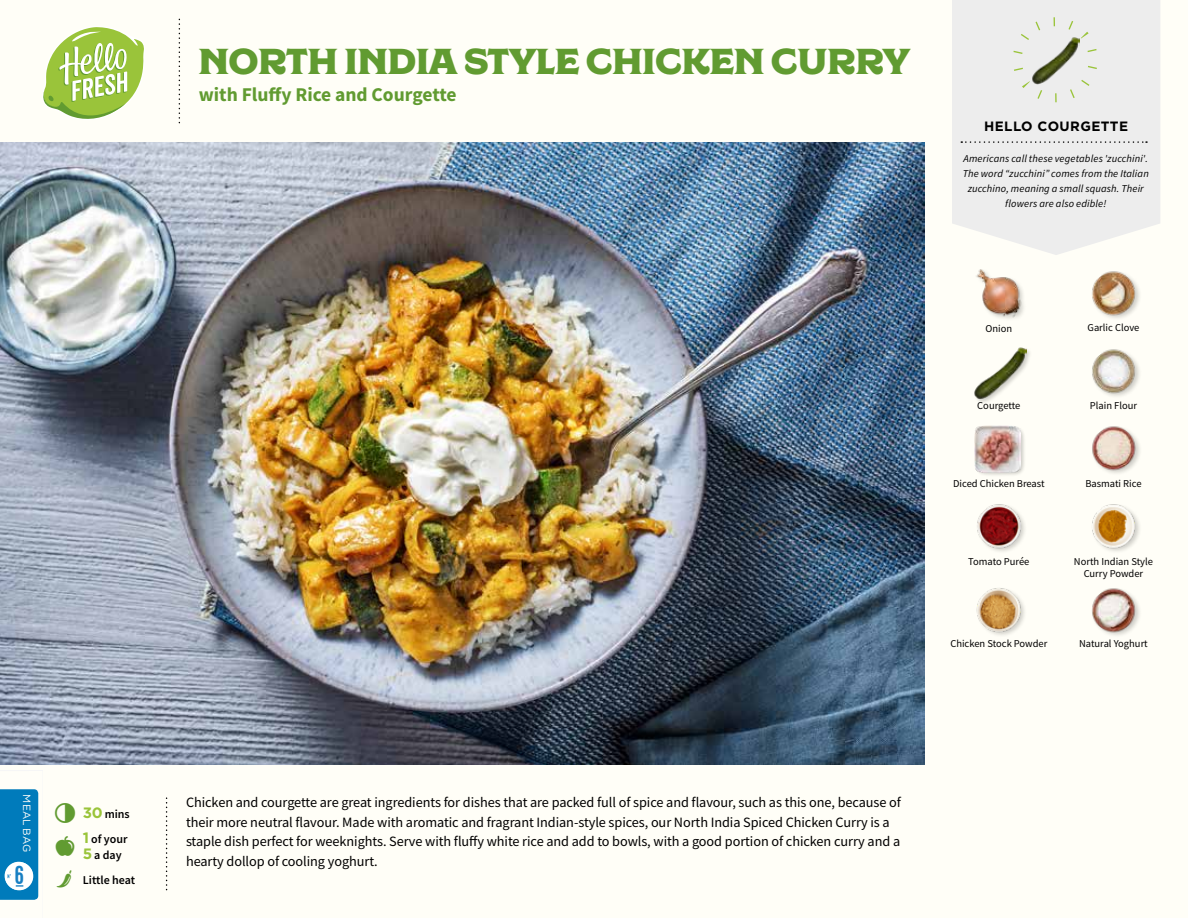
<style>
.page{position:relative;width:1188px;height:918px;background:#fffef7}
.page>*{position:absolute;margin:0;border:0;box-sizing:border-box;transform-origin:0 0}
.t1{font:36px "Regina Black Solid";color:#619b31}
.t2{font:26.1px "Kapra";color:#187fc3}
.t3{font:700 19.5px "Source Sans Pro";color:#619b31}
.t4{font:14.25px/19.5px "Source Sans Pro";letter-spacing:-.005em;color:#000}
.t5{font:700 13.5px "Gotham";letter-spacing:.03em;color:#000}
.t6{font:600 12px/15.8px "Source Sans Pro";color:#000}
.t7{font:10.5px/12px "Source Sans Pro";color:#000;text-align:center}
.t8{font:italic 10.5px/14.7px "Source Sans Pro";letter-spacing:.01em;color:#000;text-align:center}
.t9{font:10.5px "Gotham";letter-spacing:-.005em;color:#fffefb}
.s1{font-family:"Gotham";font-weight:700;font-size:15px;color:#9ac43a}
.s2{color:#619b31}
</style>
<div class="page">
<svg style="left:43px;top:27px;width:101px;height:92px"></svg>
<img style="left:0;top:142px;width:925px;height:623px">
<img style="left:1092px;top:349px;width:47px;height:47px">
<img style="left:1092px;top:588px;width:48px;height:48px">
<img style="left:1092px;top:426px;width:48px;height:47px">
<div style="left:974px;top:347px;width:59px;height:58px;background:#000;opacity:.2"></div>
<img style="left:974px;top:347px;width:53px;height:53px">
<img style="left:976px;top:588px;width:49px;height:47px">
<div style="left:974px;top:425px;width:53px;height:53px;background:#000;opacity:.2"></div>
<img style="left:975px;top:426px;width:46px;height:46px">
<img style="left:1092px;top:271px;width:48px;height:47px">
<img style="left:1092px;top:504px;width:48px;height:47px">
<img style="left:976px;top:269px;width:48px;height:50px">
<img style="left:977px;top:504px;width:48px;height:48px">
<div style="left:952px;top:0;width:208px;height:255px;background:#ededed"></div>
<svg style="left:961px;top:141px;width:186px;height:2px"></svg>
<img style="left:1031px;top:35px;width:49px;height:49px">
<div style="left:1013px;top:17px;width:85px;height:85px;border:9px dashed #9ac43a;border-radius:50%"></div>
<svg style="left:0;top:789px;width:39px;height:111px;background:#2b91c6"></svg>
<h1 class="t1" style="left:199px;top:40px;width:713px">NORTH INDIA STYLE CHICKEN CURRY</h1>
<h3 class="t3" style="left:199px;top:81px;width:259px">with Fluffy Rice and Courgette</h3>
<p class="t5" style="left:984px;top:117px;width:145px">HELLO COURGETTE</p>
<p class="t8" style="left:963px;top:151px;width:188px">Americans call these vegetables 'zucchini'.<br>The word “zucchini” comes from the Italian zucchino, meaning a small squash. Their flowers are also edible!</p>
<p class="t7" style="left:986px;top:322px;width:28px">Onion</p>
<p class="t7" style="left:1088px;top:322px;width:53px">Garlic Clove</p>
<p class="t7" style="left:977px;top:400px;width:45px">Courgette</p>
<p class="t7" style="left:1090px;top:400px;width:49px">Plain Flour</p>
<p class="t7" style="left:953px;top:478px;width:93px">Diced Chicken Breast</p>
<p class="t7" style="left:1085px;top:477px;width:58px">Basmati Rice</p>
<p class="t7" style="left:968px;top:555px;width:63px">Tomato Purée</p>
<p class="t7" style="left:1074px;top:555px;width:81px">North Indian Style<br>Curry Powder</p>
<p class="t7" style="left:950px;top:637px;width:99px">Chicken Stock Powder</p>
<p class="t7" style="left:1079px;top:637px;width:70px">Natural Yoghurt</p>
<p class="t9" style="left:33px;top:794px;width:59px;rotate:90deg">MEAL BAG</p>
<h2 class="t2" style="left:15px;top:860px;width:11px">6</h2>
<p class="t6" style="left:83px;top:806px;width:48px"><span class="s1">30</span> mins</p>
<p class="t6" style="left:83px;top:831px;width:46px"><span class="s1">1</span> of your<br><span class="s1">5</span> a day</p>
<p class="t6" style="left:53px;top:872px;width:84px"><span class="s2">▲</span> Little heat</p>
<p class="t4" style="left:186px;top:793px;width:717px">Chicken and courgette are great ingredients for dishes that are packed full of spice and flavour, such as this one, because of their more neutral flavour. Made with aromatic and fragrant Indian-style spices, our North India Spiced Chicken Curry is a staple dish perfect for weeknights. Serve with fluffy white rice and add to bowls, with a good portion of chicken curry and a hearty dollop of cooling yoghurt.</p>
</div>
